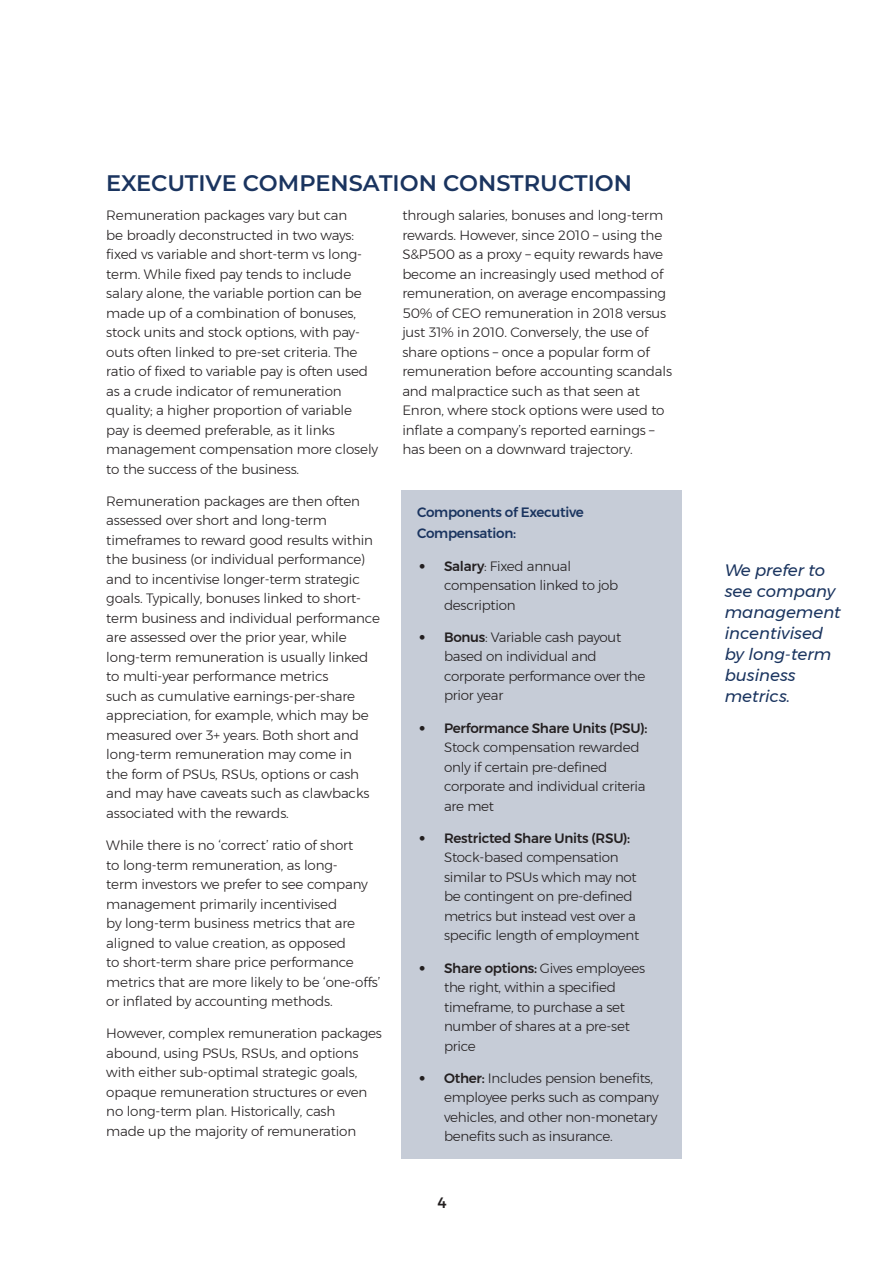
<style>
.page{position:relative;width:893px;height:1263px;background:#fff}
.page>*{position:absolute;margin:0;border:0;box-sizing:border-box;transform-origin:0 0}
.t1{font:600 22.5px "Montserrat";color:#1a345f}
.t2{font:italic 16.5px/21px "Montserrat";color:#1a345f}
.t3{font:500 15px "Montserrat";color:#231f20}
.t4{font:300 13.5px/19.5px "Montserrat";letter-spacing:-.01em;color:#231f20}
.t5{font:500 13.5px/21px "Montserrat";letter-spacing:-.02em;color:#1a345f}
.s1{font-family:"Cooper Black Std";font-weight:400}
.s2{font-weight:500}
</style>
<div class="page">
<div style="left:401px;top:490px;width:280px;height:668px;background:#c6ccd7"></div>
<p class="t1" style="left:106px;top:167px;width:527px">EXECUTIVE COMPENSATION CONSTRUCTION</p>
<p class="t4" style="left:106px;top:205px;width:273px">Remuneration packages vary but can<br>be broadly deconstructed in two ways: fixed vs variable and short-term vs long&shy;term. While fixed pay tends to include salary alone, the variable portion can be made up of a combination of bonuses, stock units and stock options, with pay&shy;outs often linked to pre-set criteria. The ratio of fixed to variable pay is often used as a crude indicator of remuneration quality; a higher proportion of variable pay is deemed preferable, as it links management compensation more closely to the success of the business.</p>
<p class="t4" style="left:106px;top:491px;width:275px">Remuneration packages are then often assessed over short and long-term timeframes to reward good results within the business (or individual performance) and to incentivise longer-term strategic goals. Typically, bonuses linked to short&shy;term business and individual performance are assessed over the prior year, while long-term remuneration is usually linked to multi-year performance metrics<br>such as cumulative earnings-per-share appreciation, for example, which may be measured over 3+ years. Both short and long-term remuneration may come in<br>the form of PSUs, RSUs, options or cash and may have caveats such as clawbacks associated with the rewards.</p>
<p class="t4" style="left:106px;top:835px;width:276px">While there is no ‘correct’ ratio of short<br>to long-term remuneration, as long-<br>term investors we prefer to see company management primarily incentivised<br>by long-term business metrics that are aligned to value creation, as opposed<br>to short-term share price performance metrics that are more likely to be ‘one-offs’ or inflated by accounting methods.</p>
<p class="t4" style="left:106px;top:1024px;width:277px">However, complex remuneration packages abound, using PSUs, RSUs, and options with either sub-optimal strategic goals, opaque remuneration structures or even no long-term plan. Historically, cash<br>made up the majority of remuneration</p>
<p class="t4" style="left:402px;top:205px;width:271px">through salaries, bonuses and long-term rewards. However, since 2010 – using the S&amp;P500 as a proxy – equity rewards have become an increasingly used method of remuneration, on average encompassing 50% of CEO remuneration in 2018 versus just 31% in 2010. Conversely, the use of share options – once a popular form of remuneration before accounting scandals and malpractice such as that seen at Enron, where stock options were used to inflate a company’s reported earnings – has been on a downward trajectory.</p>
<p class="t5" style="left:417px;top:502px;width:168px">Components of Executive<br>Compensation:</p>
<p class="t4" style="left:444px;top:556px;width:176px;text-indent:-27px"><span class="s1">•</span> <span class="s2">Salary</span>: Fixed annual compensation linked to job description</p>
<p class="t4" style="left:444px;top:627px;width:203px;text-indent:-27px"><span class="s1">•</span> <span class="s2">Bonus</span>: Variable cash payout based on individual and corporate performance over the prior year</p>
<p class="t4" style="left:444px;top:718px;width:205px;text-indent:-27px"><span class="s1">•</span> <span class="s2">Performance Share Units (PSU):<br></span>Stock compensation rewarded only if certain pre-defined corporate and individual criteria are met</p>
<p class="t4" style="left:444px;top:828px;width:197px;text-indent:-27px"><span class="s1">•</span> <span class="s2">Restricted Share Units (RSU):<br></span>Stock-based compensation similar to PSUs which may not be contingent on pre-defined metrics but instead vest over a specific length of employment</p>
<p class="t4" style="left:444px;top:958px;width:203px;text-indent:-27px"><span class="s1">•</span> <span class="s2">Share options:</span> Gives employees the right, within a specified timeframe, to purchase a set number of shares at a pre-set price</p>
<p class="t4" style="left:444px;top:1068px;width:216px;text-indent:-27px"><span class="s1">•</span> <span class="s2">Other:</span> Includes pension benefits, employee perks such as company vehicles, and other non-monetary benefits such as insurance.</p>
<p class="t3" style="left:438px;top:1191px;width:10px">4</p>
<p class="t2" style="left:725px;top:560px;width:118px">We prefer to see company management incentivised by long-term business metrics.</p>
</div>
